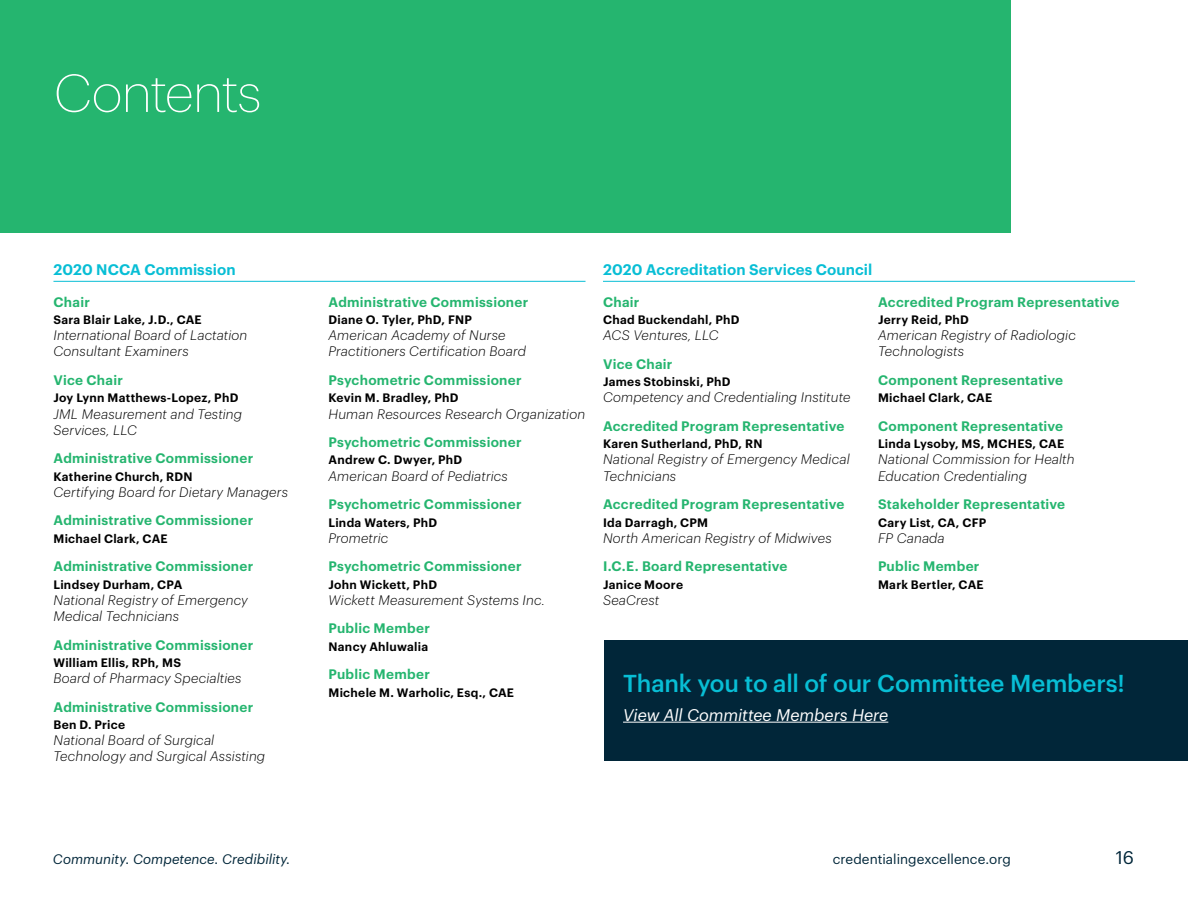
<style>
.page{position:relative;width:1188px;height:918px;background:#fff}
.page>*{position:absolute;margin:0;border:0;box-sizing:border-box;transform-origin:0 0}
.t1{font:200 52.5px "Graphik";letter-spacing:-.025em;color:#fff}
.t2{font:500 24px "Graphik";letter-spacing:-.005em;color:#08bed5}
.t3{font:18px "Graphik";color:#012639}
.t4{font:italic 16.5px "Graphik";letter-spacing:-.005em;color:#fff}
.t5{font:600 15px "Graphik";letter-spacing:.005em;color:#08bed5}
.t6{font:italic 300 13.5px/16.2px "Graphik";letter-spacing:.01em;color:#000}
.t7{font:600 13.5px "Graphik";letter-spacing:.02em;color:#25b56f}
.t8{font:italic 13.5px "Graphik";letter-spacing:.005em;color:#012639}
.t9{font:13.5px "Graphik";letter-spacing:.005em;color:#012639}
.t10{font:600 12px "Graphik";letter-spacing:.025em;color:#000}
</style>
<div class="page">
<div style="left:0;top:0;width:1011px;height:232px;background:#25b56f"></div>
<hr style="left:53px;top:281px;width:533px;height:1px;background:#08bed5">
<hr style="left:603px;top:281px;width:532px;height:1px;background:#08bed5">
<div style="left:604px;top:640px;width:584px;height:121px;background:#012639"></div>
<hr style="left:623px;top:722px;width:265px;height:1px;background:#fff">
<h1 class="t1" style="left:54px;top:55px;width:209px">Contents</h1>
<p class="t5" style="left:53px;top:258px;width:184px">2020 NCCA Commission</p>
<p class="t7" style="left:53px;top:291px;width:38px">Chair</p>
<p class="t10" style="left:53px;top:310px;width:150px">Sara Blair Lake, J.D., CAE</p>
<p class="t6" style="left:53px;top:326px;width:195px">International Board of Lactation<br>Consultant Examiners</p>
<p class="t7" style="left:53px;top:370px;width:71px">Vice Chair</p>
<p class="t10" style="left:53px;top:389px;width:186px">Joy Lynn Matthews-Lopez, PhD</p>
<p class="t6" style="left:53px;top:404px;width:190px">JML Measurement and Testing<br>Services, LLC</p>
<p class="t7" style="left:53px;top:448px;width:201px">Administrative Commissioner</p>
<p class="t10" style="left:53px;top:467px;width:141px">Katherine Church, RDN</p>
<p class="t6" style="left:53px;top:483px;width:236px">Certifying Board for Dietary Managers</p>
<p class="t7" style="left:53px;top:510px;width:201px">Administrative Commissioner</p>
<p class="t10" style="left:53px;top:529px;width:116px">Michael Clark, CAE</p>
<p class="t7" style="left:53px;top:556px;width:201px">Administrative Commissioner</p>
<p class="t10" style="left:53px;top:575px;width:130px">Lindsey Durham, CPA</p>
<p class="t6" style="left:53px;top:591px;width:196px">National Registry of Emergency<br>Medical Technicians</p>
<p class="t7" style="left:53px;top:634px;width:201px">Administrative Commissioner</p>
<p class="t10" style="left:53px;top:653px;width:129px">William Ellis, RPh, MS</p>
<p class="t6" style="left:53px;top:669px;width:189px">Board of Pharmacy Specialties</p>
<p class="t7" style="left:53px;top:696px;width:201px">Administrative Commissioner</p>
<p class="t10" style="left:53px;top:715px;width:73px">Ben D. Price</p>
<p class="t6" style="left:53px;top:731px;width:213px">National Board of Surgical<br>Technology and Surgical Assisting</p>
<p class="t7" style="left:328px;top:291px;width:201px">Administrative Commissioner</p>
<p class="t10" style="left:328px;top:310px;width:145px">Diane O. Tyler, PhD, FNP</p>
<p class="t6" style="left:328px;top:326px;width:199px">American Academy of Nurse<br>Practitioners Certification Board</p>
<p class="t7" style="left:328px;top:370px;width:195px">Psychometric Commissioner</p>
<p class="t10" style="left:328px;top:389px;width:131px">Kevin M. Bradley, PhD</p>
<p class="t6" style="left:328px;top:404px;width:258px">Human Resources Research Organization</p>
<p class="t7" style="left:328px;top:432px;width:195px">Psychometric Commissioner</p>
<p class="t10" style="left:328px;top:451px;width:135px">Andrew C. Dwyer, PhD</p>
<p class="t6" style="left:328px;top:467px;width:181px">American Board of Pediatrics</p>
<p class="t7" style="left:328px;top:494px;width:195px">Psychometric Commissioner</p>
<p class="t10" style="left:328px;top:513px;width:110px">Linda Waters, PhD</p>
<p class="t6" style="left:328px;top:529px;width:61px">Prometric</p>
<p class="t7" style="left:328px;top:556px;width:195px">Psychometric Commissioner</p>
<p class="t10" style="left:328px;top:575px;width:110px">John Wickett, PhD</p>
<p class="t6" style="left:328px;top:591px;width:218px">Wickett Measurement Systems Inc.</p>
<p class="t7" style="left:328px;top:618px;width:103px">Public Member</p>
<p class="t10" style="left:328px;top:637px;width:101px">Nancy Ahluwalia</p>
<p class="t7" style="left:328px;top:664px;width:103px">Public Member</p>
<p class="t10" style="left:328px;top:683px;width:187px">Michele M. Warholic, Esq., CAE</p>
<p class="t5" style="left:603px;top:258px;width:271px">2020 Accreditation Services Council</p>
<p class="t7" style="left:603px;top:291px;width:38px">Chair</p>
<p class="t10" style="left:603px;top:310px;width:138px">Chad Buckendahl, PhD</p>
<p class="t6" style="left:603px;top:326px;width:117px">ACS Ventures, LLC</p>
<p class="t7" style="left:603px;top:354px;width:71px">Vice Chair</p>
<p class="t10" style="left:603px;top:373px;width:129px">James Stobinski, PhD</p>
<p class="t6" style="left:603px;top:388px;width:249px">Competency and Credentialing Institute</p>
<p class="t7" style="left:603px;top:416px;width:243px">Accredited Program Representative</p>
<p class="t10" style="left:603px;top:435px;width:161px">Karen Sutherland, PhD, RN</p>
<p class="t6" style="left:603px;top:450px;width:248px">National Registry of Emergency Medical<br>Technicians</p>
<p class="t7" style="left:603px;top:494px;width:243px">Accredited Program Representative</p>
<p class="t10" style="left:603px;top:513px;width:107px">Ida Darragh, CPM</p>
<p class="t6" style="left:603px;top:529px;width:230px">North American Registry of Midwives</p>
<p class="t7" style="left:603px;top:556px;width:186px">I.C.E. Board Representative</p>
<p class="t10" style="left:603px;top:575px;width:82px">Janice Moore</p>
<p class="t6" style="left:603px;top:591px;width:58px">SeaCrest</p>
<p class="t7" style="left:878px;top:291px;width:243px">Accredited Program Representative</p>
<p class="t10" style="left:878px;top:310px;width:92px">Jerry Reid, PhD</p>
<p class="t6" style="left:878px;top:326px;width:199px">American Registry of Radiologic<br>Technologists</p>
<p class="t7" style="left:878px;top:370px;width:187px">Component Representative</p>
<p class="t10" style="left:878px;top:389px;width:116px">Michael Clark, CAE</p>
<p class="t7" style="left:878px;top:416px;width:187px">Component Representative</p>
<p class="t10" style="left:878px;top:435px;width:188px">Linda Lysoby, MS, MCHES, CAE</p>
<p class="t6" style="left:878px;top:450px;width:198px">National Commission for Health<br>Education Credentialing</p>
<p class="t7" style="left:878px;top:494px;width:189px">Stakeholder Representative</p>
<p class="t10" style="left:878px;top:513px;width:110px">Cary List, CA, CFP</p>
<p class="t6" style="left:878px;top:529px;width:68px">FP Canada</p>
<p class="t7" style="left:878px;top:556px;width:103px">Public Member</p>
<p class="t10" style="left:878px;top:575px;width:107px">Mark Bertler, CAE</p>
<h2 class="t2" style="left:623px;top:665px;width:503px">Thank you to all of our Committee Members!</h2>
<p class="t4" style="left:623px;top:702px;width:267px">View All Committee Members Here</p>
<p class="t8" style="left:53px;top:849px;width:239px">Community. Competence. Credibility.</p>
<p class="t9" style="left:833px;top:849px;width:180px">credentialingexcellence.org</p>
<h3 class="t3" style="left:1116px;top:844px;width:20px">16</h3>
</div>
